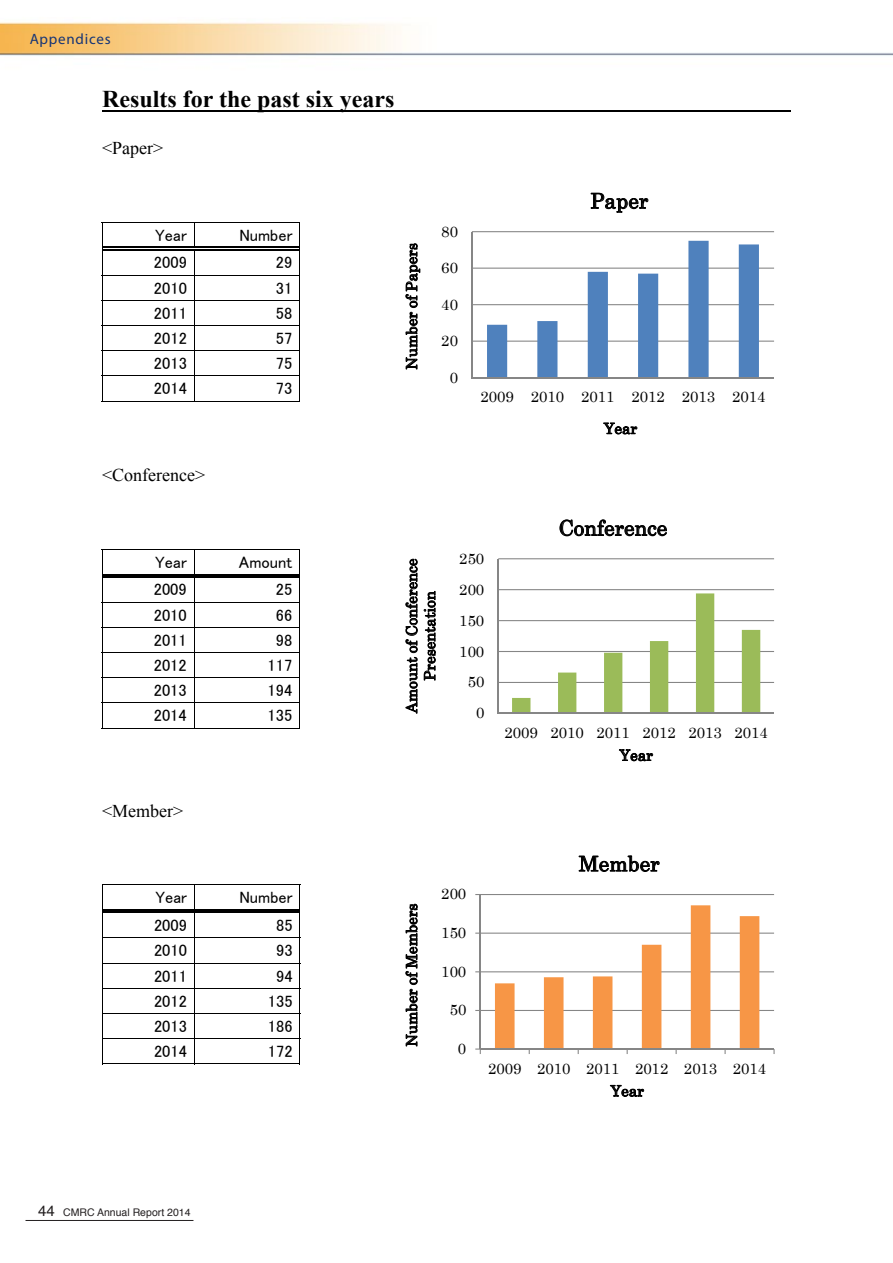
<style>
.page{position:relative;width:893px;height:1263px;background:#fff}
.page>*{position:absolute;margin:0;border:0;box-sizing:border-box;transform-origin:0 0}
.t1{font:700 24px "Times New Roman";color:#000}
.t2{font:21px "Century";letter-spacing:.005em;color:#000}
.t3{font:18px "Times New Roman";color:#000}
.t4{font:16.5px "MS P Gothic";letter-spacing:.005em;color:#000}
.t5{font:15px/18.1px "Century";color:#000;text-align:center}
.t6{font:15px "Myriad Pro";letter-spacing:.05em;color:#163576}
.t7{font:10.5px "Helvetica";color:#231f20}
.s1{font-size:15px}
</style>
<div class="page">
<img style="left:0;top:22px;width:893px;height:1199px">
<hr style="left:26px;top:1220px;width:167px;height:1px;background:#231f20">
<hr style="left:102px;top:110px;width:688px;height:2px;background:#000">
<hr style="left:102px;top:222px;width:198px;height:1px;background:#000">
<hr style="left:102px;top:247px;width:92px;height:1px;background:#000">
<hr style="left:102px;top:249px;width:92px;height:1px;background:#000">
<hr style="left:197px;top:247px;width:103px;height:1px;background:#000">
<hr style="left:197px;top:249px;width:103px;height:1px;background:#000">
<hr style="left:102px;top:275px;width:198px;height:1px;background:#000">
<hr style="left:102px;top:300px;width:198px;height:1px;background:#000">
<hr style="left:102px;top:325px;width:198px;height:1px;background:#000">
<hr style="left:102px;top:350px;width:198px;height:1px;background:#000">
<hr style="left:102px;top:375px;width:198px;height:1px;background:#000">
<svg style="left:102px;top:223px;width:1px;height:178px"></svg>
<hr style="left:102px;top:401px;width:92px;height:1px;background:#000">
<svg style="left:194px;top:223px;width:3px;height:178px"></svg>
<hr style="left:195px;top:401px;width:105px;height:1px;background:#000">
<svg style="left:300px;top:222px;width:1px;height:180px"></svg>
<hr style="left:102px;top:549px;width:198px;height:1px;background:#000">
<hr style="left:102px;top:574px;width:92px;height:1px;background:#000">
<hr style="left:102px;top:576px;width:92px;height:1px;background:#000">
<hr style="left:197px;top:574px;width:102px;height:1px;background:#000">
<hr style="left:197px;top:576px;width:102px;height:1px;background:#000">
<hr style="left:102px;top:602px;width:198px;height:1px;background:#000">
<hr style="left:102px;top:627px;width:198px;height:1px;background:#000">
<hr style="left:102px;top:652px;width:198px;height:1px;background:#000">
<hr style="left:102px;top:677px;width:198px;height:1px;background:#000">
<hr style="left:102px;top:703px;width:198px;height:1px;background:#000">
<svg style="left:102px;top:550px;width:1px;height:178px"></svg>
<hr style="left:102px;top:728px;width:92px;height:1px;background:#000">
<svg style="left:194px;top:550px;width:3px;height:178px"></svg>
<hr style="left:194px;top:728px;width:105px;height:1px;background:#000">
<svg style="left:299px;top:550px;width:1px;height:179px"></svg>
<hr style="left:102px;top:884px;width:198px;height:1px;background:#000">
<hr style="left:103px;top:910px;width:91px;height:1px;background:#000">
<hr style="left:103px;top:912px;width:91px;height:1px;background:#000">
<hr style="left:197px;top:910px;width:103px;height:1px;background:#000">
<hr style="left:197px;top:912px;width:103px;height:1px;background:#000">
<hr style="left:102px;top:937px;width:198px;height:1px;background:#000">
<hr style="left:102px;top:963px;width:198px;height:1px;background:#000">
<hr style="left:102px;top:988px;width:198px;height:1px;background:#000">
<hr style="left:102px;top:1013px;width:198px;height:1px;background:#000">
<hr style="left:102px;top:1038px;width:198px;height:1px;background:#000">
<svg style="left:102px;top:885px;width:1px;height:178px"></svg>
<hr style="left:102px;top:1063px;width:92px;height:1px;background:#000">
<svg style="left:194px;top:885px;width:3px;height:179px"></svg>
<hr style="left:195px;top:1063px;width:105px;height:1px;background:#000">
<svg style="left:300px;top:885px;width:1px;height:179px"></svg>
<div style="left:400px;top:176px;width:390px;height:271px;background:#fff"></div>
<hr style="left:472px;top:341px;width:302px;height:1px;background:#868686">
<hr style="left:472px;top:304px;width:302px;height:1px;background:#868686">
<hr style="left:472px;top:268px;width:302px;height:1px;background:#868686">
<hr style="left:472px;top:231px;width:302px;height:1px;background:#868686">
<svg style="left:487px;top:241px;width:272px;height:136px"></svg>
<hr style="left:471px;top:232px;width:1px;height:146px;background:#868686">
<hr style="left:472px;top:377px;width:302px;height:1px;background:#868686">
<svg style="left:406px;top:243px;width:14px;height:126px"></svg>
<svg style="left:603px;top:423px;width:34px;height:11px"></svg>
<svg style="left:591px;top:193px;width:57px;height:20px"></svg>
<div style="left:400px;top:503px;width:390px;height:279px;background:#fff"></div>
<hr style="left:498px;top:682px;width:276px;height:1px;background:#868686">
<hr style="left:498px;top:651px;width:276px;height:1px;background:#868686">
<hr style="left:498px;top:620px;width:276px;height:1px;background:#868686">
<hr style="left:498px;top:589px;width:276px;height:1px;background:#868686">
<hr style="left:498px;top:558px;width:276px;height:1px;background:#868686">
<svg style="left:512px;top:593px;width:248px;height:120px"></svg>
<hr style="left:498px;top:559px;width:1px;height:154px;background:#868686">
<hr style="left:498px;top:713px;width:276px;height:1px;background:#868686">
<svg style="left:405px;top:559px;width:13px;height:154px"></svg>
<svg style="left:424px;top:591px;width:12px;height:89px"></svg>
<svg style="left:619px;top:749px;width:34px;height:12px"></svg>
<svg style="left:560px;top:519px;width:107px;height:17px"></svg>
<div style="left:400px;top:839px;width:390px;height:279px;background:#fff"></div>
<hr style="left:480px;top:1010px;width:294px;height:1px;background:#868686">
<hr style="left:480px;top:971px;width:294px;height:1px;background:#868686">
<hr style="left:480px;top:932px;width:294px;height:2px;background:#868686">
<hr style="left:480px;top:894px;width:294px;height:1px;background:#868686">
<hr style="left:480px;top:894px;width:1px;height:155px;background:#868686">
<hr style="left:480px;top:1048px;width:294px;height:1px;background:#868686">
<svg style="left:475px;top:1048px;width:6px;height:6px"></svg>
<svg style="left:495px;top:905px;width:264px;height:149px"></svg>
<svg style="left:405px;top:904px;width:12px;height:142px"></svg>
<svg style="left:610px;top:1085px;width:34px;height:12px"></svg>
<svg style="left:579px;top:855px;width:81px;height:17px"></svg>
<p class="t6" style="left:30px;top:29px;width:82px">Appendices</p>
<p class="t1" style="left:102px;top:83px;width:294px">Results for the past six years</p>
<p class="t3" style="left:102px;top:136px;width:63px">&lt;Paper&gt;</p>
<p class="t4" style="left:155px;top:226px;width:33px">Year</p>
<p class="t4" style="left:239px;top:226px;width:55px">Number</p>
<p class="t4" style="left:154px;top:254px;width:35px">2009</p>
<p class="t4" style="left:276px;top:254px;width:18px">29</p>
<p class="t4" style="left:154px;top:279px;width:35px">2010</p>
<p class="t4" style="left:276px;top:279px;width:18px">31</p>
<p class="t4" style="left:154px;top:305px;width:35px">2011</p>
<p class="t4" style="left:276px;top:305px;width:18px">58</p>
<p class="t4" style="left:154px;top:330px;width:35px">2012</p>
<p class="t4" style="left:276px;top:330px;width:18px">57</p>
<p class="t4" style="left:154px;top:355px;width:35px">2013</p>
<p class="t4" style="left:276px;top:355px;width:18px">75</p>
<p class="t4" style="left:154px;top:380px;width:35px">2014</p>
<p class="t4" style="left:276px;top:380px;width:18px">73</p>
<p class="t5" style="left:401px;top:370px;width:128px;rotate:-90deg">Number of Papers</p>
<p class="t5" style="left:441px;top:221px;width:18px">80</p>
<p class="t5" style="left:441px;top:257px;width:18px">60</p>
<p class="t5" style="left:441px;top:294px;width:18px">40</p>
<p class="t5" style="left:441px;top:330px;width:18px">20</p>
<p class="t5" style="left:450px;top:367px;width:10px">0</p>
<p class="t3" style="left:102px;top:463px;width:105px">&lt;Conference&gt;</p>
<p class="t2" style="left:590px;top:183px;width:59px">Paper</p>
<p class="t5" style="left:480px;top:386px;width:287px">2009 2010 2011 2012 2013 2014</p>
<p class="t5" style="left:604px;top:418px;width:35px">Year</p>
<p class="t4" style="left:155px;top:553px;width:33px">Year</p>
<p class="t4" style="left:239px;top:553px;width:55px">Amount</p>
<p class="t4" style="left:154px;top:581px;width:35px">2009</p>
<p class="t4" style="left:276px;top:581px;width:18px">25</p>
<p class="t4" style="left:154px;top:606px;width:35px">2010</p>
<p class="t4" style="left:276px;top:606px;width:18px">66</p>
<p class="t4" style="left:154px;top:632px;width:35px">2011</p>
<p class="t4" style="left:276px;top:632px;width:18px">98</p>
<p class="t4" style="left:154px;top:657px;width:35px">2012</p>
<p class="t4" style="left:267px;top:657px;width:26px">117</p>
<p class="t4" style="left:154px;top:682px;width:35px">2013</p>
<p class="t4" style="left:267px;top:682px;width:26px">194</p>
<p class="t4" style="left:154px;top:707px;width:35px">2014</p>
<p class="t4" style="left:267px;top:707px;width:26px">135</p>
<p class="t5" style="left:401px;top:713px;width:156px;rotate:-90deg">Amount of Conference<br>Presentation</p>
<p class="t5" style="left:459px;top:548px;width:27px">250</p>
<p class="t5" style="left:459px;top:579px;width:27px">200</p>
<p class="t5" style="left:459px;top:610px;width:27px">150</p>
<p class="t5" style="left:459px;top:641px;width:27px">100</p>
<p class="t5" style="left:468px;top:672px;width:18px">50</p>
<p class="t5" style="left:476px;top:702px;width:10px">0</p>
<p class="t2" style="left:559px;top:510px;width:110px">Conference</p>
<p class="t5" style="left:505px;top:722px;width:265px">2009 2010 2011 2012 2013 2014</p>
<p class="t5" style="left:619px;top:745px;width:35px">Year</p>
<p class="t3" style="left:102px;top:799px;width:83px">&lt;Member&gt;</p>
<p class="t4" style="left:155px;top:889px;width:33px">Year</p>
<p class="t4" style="left:239px;top:889px;width:55px">Number</p>
<p class="t4" style="left:154px;top:917px;width:35px">2009</p>
<p class="t4" style="left:276px;top:917px;width:18px">85</p>
<p class="t4" style="left:154px;top:942px;width:35px">2010</p>
<p class="t4" style="left:276px;top:942px;width:18px">93</p>
<p class="t4" style="left:154px;top:967px;width:35px">2011</p>
<p class="t4" style="left:276px;top:967px;width:18px">94</p>
<p class="t4" style="left:154px;top:992px;width:35px">2012</p>
<p class="t4" style="left:268px;top:992px;width:26px">135</p>
<p class="t4" style="left:154px;top:1018px;width:35px">2013</p>
<p class="t4" style="left:268px;top:1018px;width:26px">186</p>
<p class="t4" style="left:154px;top:1043px;width:35px">2014</p>
<p class="t4" style="left:268px;top:1043px;width:26px">172</p>
<p class="t5" style="left:401px;top:1046px;width:144px;rotate:-90deg">Number of Members</p>
<p class="t5" style="left:441px;top:884px;width:27px">200</p>
<p class="t5" style="left:441px;top:922px;width:27px">150</p>
<p class="t5" style="left:441px;top:961px;width:27px">100</p>
<p class="t5" style="left:450px;top:1000px;width:18px">50</p>
<p class="t5" style="left:458px;top:1038px;width:10px">0</p>
<p class="t2" style="left:579px;top:846px;width:82px">Member</p>
<p class="t5" style="left:488px;top:1058px;width:280px">2009 2010 2011 2012 2013 2014</p>
<p class="t5" style="left:610px;top:1080px;width:35px">Year</p>
<p class="t7" style="left:38px;top:1204px;width:154px"><span class="s1">44</span> CMRC Annual Report 2014</p>
</div>
